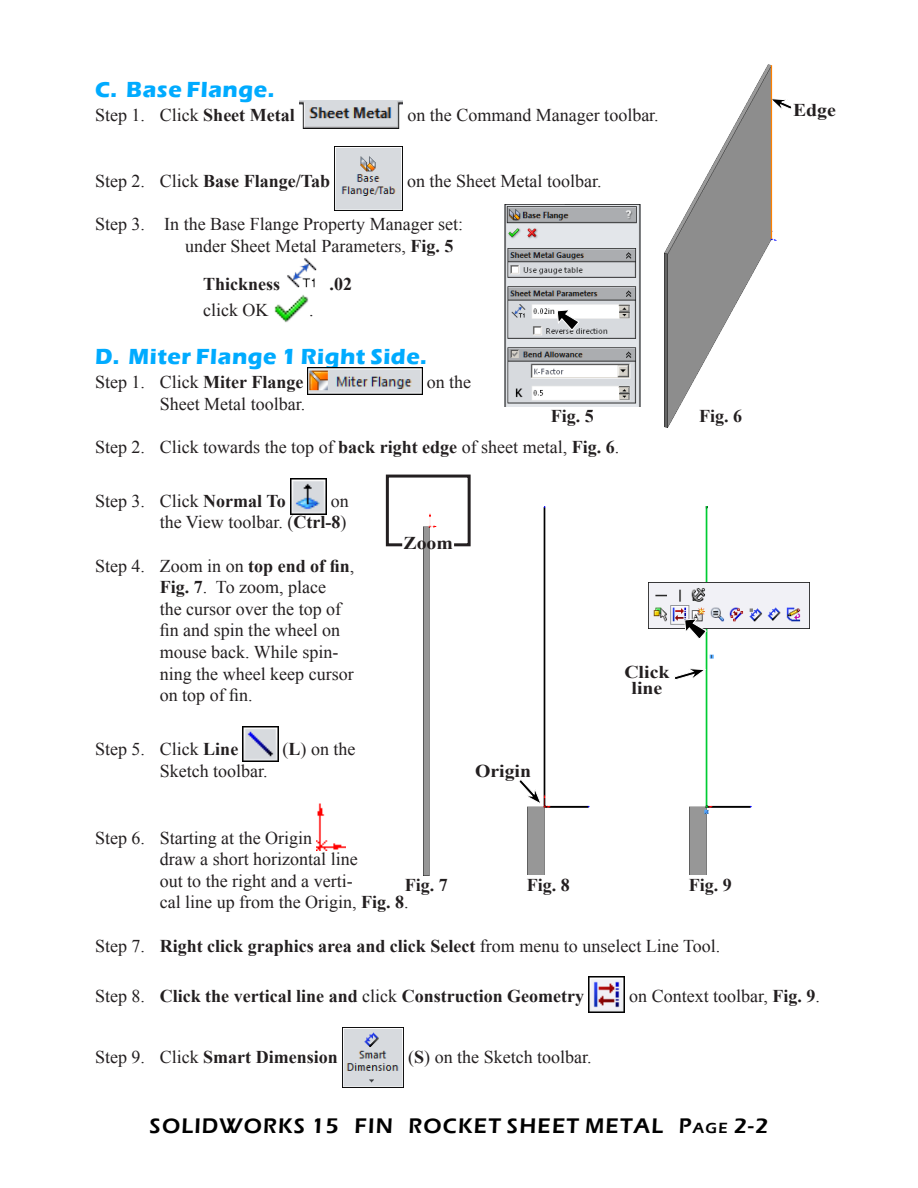
<style>
.page{position:relative;width:918px;height:1188px;background:#fff}
.page>*{position:absolute;margin:0;border:0;box-sizing:border-box;transform-origin:0 0}
.Subhead_1{font:700 22.5px "Eras ITC";letter-spacing:.025em;color:#00abff}
.t1{font:600 21.75px "Eras ITC";letter-spacing:.055em;color:#000}
.Body_text{font:18px/21.6px "Times New Roman";color:#231f20}
.Body_text-2{font:700 18px "Times New Roman";color:#231f20}
.Fig_No{font:700 18px "Times New Roman";color:#231f20}
.Coor{font:700 18px/16.5px "Times New Roman";color:#231f20;text-align:center;scale:1.1 1}
.Zoom{font:700 18px "Times New Roman";color:#231f20;scale:1.1 1}
.s1{font-weight:700}
.s2{font-weight:400}
.s3{font-size:15.15px}
</style>
<div class="page">
<svg style="left:776px;top:99px;width:16px;height:10px"></svg>
<img style="left:299px;top:100px;width:104px;height:29px">
<img style="left:335px;top:147px;width:68px;height:64px">
<img style="left:287px;top:258px;width:30px;height:30px">
<img style="left:274px;top:295px;width:35px;height:28px">
<svg style="left:307px;top:367px;width:116px;height:3px"></svg>
<img style="left:308px;top:368px;width:114px;height:26px">
<img style="left:290px;top:478px;width:36px;height:36px">
<img style="left:243px;top:726px;width:35px;height:36px">
<img style="left:317px;top:803px;width:28px;height:47px">
<img style="left:589px;top:977px;width:36px;height:36px">
<img style="left:342px;top:1027px;width:62px;height:60px">
<img style="left:665px;top:64px;width:111px;height:363px">
<img style="left:504px;top:205px;width:137px;height:202px">
<svg style="left:557px;top:309px;width:23px;height:22px"></svg>
<img style="left:423px;top:548px;width:7px;height:328px">
<svg style="left:385px;top:474px;width:86px;height:74px"></svg>
<img style="left:527px;top:506px;width:162px;height:369px">
<img style="left:689px;top:506px;width:121px;height:369px">
<svg style="left:519px;top:778px;width:23px;height:27px"></svg>
<img style="left:648px;top:583px;width:162px;height:45px">
<svg style="left:684px;top:618px;width:23px;height:22px"></svg>
<svg style="left:673px;top:668px;width:33px;height:14px"></svg>
<p class="Subhead_1" style="left:95px;top:76px;width:181px">C. Base Flange.</p>
<p class="Body_text" style="left:95px;top:104px;width:201px">Step 1. Click <span class="s1">Sheet Metal</span></p>
<p class="Body_text" style="left:407px;top:104px;width:253px">on the Command Manager toolbar.</p>
<p class="Body_text-2" style="left:95px;top:168px;width:237px"><span class="s2">Step 2. Click</span> Base Flange/Tab</p>
<p class="Body_text" style="left:407px;top:170px;width:196px">on the Sheet Metal toolbar.</p>
<p class="Body_text" style="left:185px;top:213px;width:280px;text-indent:-90px">Step 3. In the Base Flange Property Manager set: under Sheet Metal Parameters, <span class="s1">Fig. 5</span></p>
<p class="Body_text-2" style="left:203px;top:271px;width:79px">Thickness</p>
<p class="Body_text-2" style="left:330px;top:271px;width:24px">.02</p>
<p class="Body_text" style="left:203px;top:299px;width:67px">click OK</p>
<p class="Body_text" style="left:309px;top:299px;width:6px">.</p>
<p class="Subhead_1" style="left:95px;top:344px;width:333px">D. Miter Flange 1 Right Side.</p>
<p class="Body_text" style="left:95px;top:371px;width:210px">Step 1. Click <span class="s1">Miter Flange</span></p>
<p class="Body_text" style="left:427px;top:371px;width:46px">on the</p>
<p class="Body_text" style="left:160px;top:393px;width:147px">Sheet Metal toolbar.</p>
<p class="Body_text" style="left:95px;top:436px;width:526px">Step 2. Click towards the top of <span class="s1">back right edge</span> of sheet metal, <span class="s1">Fig. 6</span>.</p>
<p class="Body_text" style="left:95px;top:490px;width:192px">Step 3. Click <span class="s1">Normal To</span></p>
<p class="Fig_No" style="left:551px;top:403px;width:45px">Fig. 5</p>
<p class="Body_text" style="left:160px;top:490px;width:191px;text-align:right">on<br>the View toolbar. (<span class="s1">Ctrl-8</span>)</p>
<p class="Body_text" style="left:160px;top:554px;width:196px;text-indent:-65px">Step 4. Zoom in on <span class="s1">top end of fin</span>,<br><span class="s1">Fig. 7</span>. To zoom, place<br>the cursor over the top of fin and spin the wheel on mouse back. While spin&shy;ning the wheel keep cursor on top of fin.</p>
<p class="Body_text" style="left:95px;top:738px;width:145px">Step 5. Click <span class="s1">Line</span></p>
<p class="Body_text" style="left:283px;top:738px;width:74px">(<span class="s1">L</span>) on the</p>
<p class="Body_text" style="left:160px;top:760px;width:109px">Sketch toolbar.</p>
<p class="Zoom" style="left:403px;top:530px;width:46px">Zoom</p>
<p class="Coor" style="left:624px;top:663px;width:43px">Click line</p>
<p class="Coor" style="left:475px;top:763px;width:53px">Origin</p>
<p class="Fig_No" style="left:699px;top:403px;width:45px">Fig. 6</p>
<p class="Coor" style="left:793px;top:101px;width:41px">Edge</p>
<p class="Body_text" style="left:160px;top:826px;width:250px;text-indent:-65px">Step 6. Starting at the Origin<br>draw a short horizontal line<br>out to the right and a verti-<br>cal line up from the Origin, <span class="s1">Fig. 8</span>.</p>
<p class="Body_text-2" style="left:95px;top:933px;width:627px"><span class="s2">Step 7.</span> Right click graphics area and click Select <span class="s2">from menu to unselect Line Tool.</span></p>
<p class="Body_text-2" style="left:95px;top:984px;width:491px"><span class="s2">Step 8.</span> Click the vertical line and <span class="s2">click</span> Construction Geometry</p>
<p class="Body_text" style="left:629px;top:985px;width:192px">on Context toolbar, <span class="s1">Fig. 9</span>.</p>
<p class="Fig_No" style="left:405px;top:872px;width:45px">Fig. 7</p>
<p class="Fig_No" style="left:527px;top:872px;width:45px">Fig. 8</p>
<p class="Fig_No" style="left:689px;top:872px;width:45px">Fig. 9</p>
<p class="Body_text-2" style="left:95px;top:1045px;width:244px"><span class="s2">Step 9. Click</span> Smart Dimension</p>
<p class="Body_text" style="left:408px;top:1046px;width:185px">(<span class="s1">S</span>) on the Sketch toolbar.</p>
<p class="t1" style="left:150px;top:1114px;width:620px">SOLIDWORKS 15 FIN ROCKET SHEET METAL P<span class="s3">age</span> 2-2</p>
</div>
